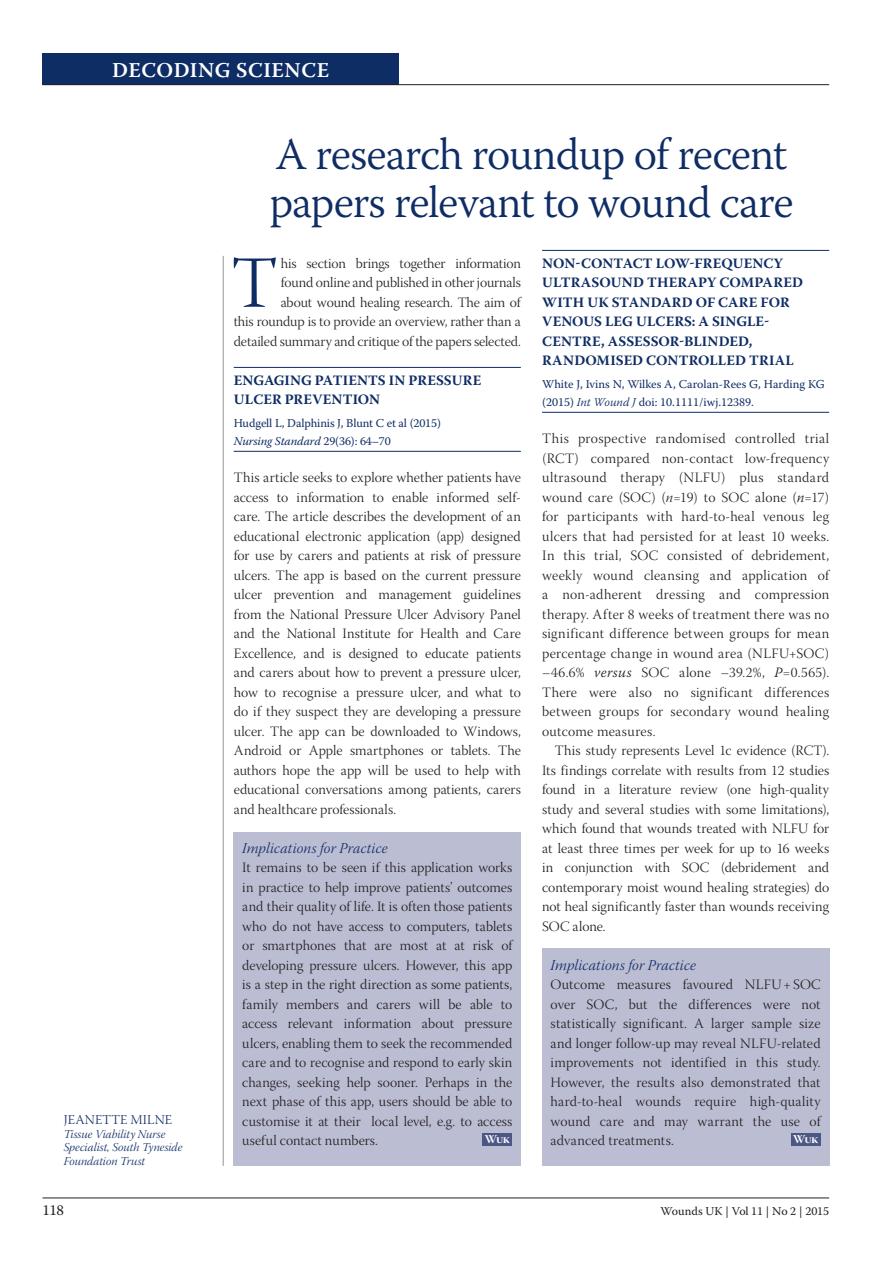
<style>
.page{position:relative;width:893px;height:1263px;background:#fff}
.page>*{position:absolute;margin:0;border:0;box-sizing:border-box;transform-origin:0 0}
.t1{font:73.35px "Warnock Pro Light Subh";color:#0f2d65}
.t2{font:300 45px/48px "Warnock Pro";letter-spacing:-.025em;color:#0f2d65}
.t3{font:600 21px "Warnock Pro";letter-spacing:.03em;color:#fff}
.t4{font:15px "Warnock Pro Light It Subh";letter-spacing:.015em;color:#0f2d65}
.t5{font:15px "Warnock Pro";color:#231f20}
.t6{font:14.25px/19.5px "Warnock Pro Light Subh";letter-spacing:-.005em;color:#231f20;text-align:justify}
.t7{font:700 14.25px/19.5px "Warnock Pro";letter-spacing:.005em;color:#0f2d65}
.t8{font:13.5px "Warnock Pro Light Subh";letter-spacing:.015em;color:#0f2d65}
.t9{font:12px/18px "Warnock Pro";color:#0f2d65}
.t10{font:12px/13.5px "Warnock Pro Light It Subh";color:#0f2d65}
.t11{font:12px "Warnock Pro";letter-spacing:-.005em;color:#231f20}
.t12{font:12px "Warnock Pro Bold Subh";letter-spacing:-.075em;color:#fff}
.s1{font-style:italic}
.s2{font-weight:300;font-style:italic}
.s3{font-family:"Warnock Pro Light It Subh"}
.s4{font-family:"Warnock Pro";font-weight:300;font-style:italic}
</style>
<div class="page">
<hr style="left:43px;top:1197px;width:786px;height:1px;background:#231f20">
<div style="left:43px;top:53px;width:356px;height:32px;background:#0f2d65"></div>
<hr style="left:43px;top:84px;width:786px;height:1px;background:#231f20">
<hr style="left:234px;top:367px;width:287px;height:1px;background:#0f2d65">
<hr style="left:234px;top:451px;width:287px;height:1px;background:#0f2d65">
<div style="left:234px;top:832px;width:287px;height:333px;background:#bbbdd3"></div>
<div style="left:483px;top:1132px;width:29px;height:13px;background:#4c5785"></div>
<hr style="left:542px;top:250px;width:287px;height:1px;background:#0f2d65">
<hr style="left:542px;top:412px;width:287px;height:1px;background:#0f2d65">
<div style="left:542px;top:949px;width:287px;height:217px;background:#bbbdd3"></div>
<div style="left:791px;top:1132px;width:30px;height:13px;background:#4c5785"></div>
<hr style="left:223px;top:256px;width:1px;height:910px;background:#939598">
<h3 class="t3" style="left:112px;top:57px;width:219px">DECODING SCIENCE</h3>
<p class="t8" style="left:64px;top:1112px;width:110px">JEANETTE MILNE</p>
<p class="t10" style="left:64px;top:1128px;width:120px">Tissue Viability Nurse<br>Specialist, South Tyneside<br>Foundation Trust</p>
<h2 class="t2" style="left:269px;top:130px;width:526px">A research roundup of recent papers relevant to wound care</h2>
<h1 class="t1" style="left:231px;top:243px;width:48px">T</h1>
<p class="t6" style="left:234px;top:255px;width:289px;text-align:right">his section brings together information<br>found online and published in other journals<br>about wound healing research. The aim of<br>this roundup is to provide an overview, rather than a detailed summary and critique of the papers selected.</p>
<p class="t7" style="left:234px;top:370px;width:249px">ENGAGING PATIENTS IN PRESSURE<br>ULCER PREVENTION</p>
<p class="t9" style="left:234px;top:413px;width:209px">Hudgell L, Dalphinis J, Blunt C et al (2015)<br><span class="s1">Nursing Standard</span> 29(36): 64–70</p>
<p class="t6" style="left:234px;top:470px;width:289px">This article seeks to explore whether patients have access to information to enable informed self&shy;care. The article describes the development of an educational electronic application (app) designed for use by carers and patients at risk of pressure ulcers. The app is based on the current pressure ulcer prevention and management guidelines from the National Pressure Ulcer Advisory Panel and the National Institute for Health and Care Excellence, and is designed to educate patients and carers about how to prevent a pressure ulcer, how to recognise a pressure ulcer, and what to do if they suspect they are developing a pressure ulcer. The app can be downloaded to Windows, Android or Apple smartphones or tablets. The authors hope the app will be used to help with educational conversations among patients, carers and healthcare professionals.</p>
<p class="t4" style="left:242px;top:840px;width:147px">Implications for Practice</p>
<p class="t6" style="left:242px;top:860px;width:272px">It remains to be seen if this application works in practice to help improve patients’ outcomes and their quality of life. It is often those patients who do not have access to computers, tablets or smartphones that are most at at risk of developing pressure ulcers. However, this app is a step in the right direction as some patients, family members and carers will be able to access relevant information about pressure ulcers, enabling them to seek the recommended care and to recognise and respond to early skin changes, seeking help sooner. Perhaps in the next phase of this app, users should be able to customise it at their local level, e.g. to access useful contact numbers.</p>
<p class="t12" style="left:485px;top:1132px;width:26px">Wuk</p>
<p class="t7" style="left:542px;top:253px;width:262px">NON-CONTACT LOW-FREQUENCY<br>ULTRASOUND THERAPY COMPARED<br>WITH UK STANDARD OF CARE FOR<br>VENOUS LEG ULCERS: A SINGLE-<br>CENTRE, ASSESSOR-BLINDED,<br>RANDOMISED CONTROLLED TRIAL</p>
<p class="t9" style="left:542px;top:374px;width:284px">White J, Ivins N, Wilkes A, Carolan-Rees G, Harding KG (2015) <span class="s2">Int Wound J</span> doi: 10.1111/iwj.12389.</p>
<p class="t6" style="left:542px;top:431px;width:289px">This prospective randomised controlled trial (RCT) compared non-contact low-frequency ultrasound therapy (NLFU) plus standard wound care (SOC) (<span class="s3">n</span>=19) to SOC alone (<span class="s4">n</span>=17) for participants with hard-to-heal venous leg ulcers that had persisted for at least 10 weeks.<br>In this trial, SOC consisted of debridement, weekly wound cleansing and application of a non-adherent dressing and compression therapy. After 8 weeks of treatment there was no significant difference between groups for mean percentage change in wound area (NLFU+SOC) –46.6% <span class="s4">versus</span> SOC alone –39.2%, <span class="s4">P</span>=0.565).<br>There were also no significant differences between groups for secondary wound healing outcome measures.</p>
<p class="t6" style="left:542px;top:742px;width:289px;text-indent:13px">This study represents Level 1c evidence (RCT).<br>Its findings correlate with results from 12 studies found in a literature review (one high-quality study and several studies with some limitations), which found that wounds treated with NLFU for at least three times per week for up to 16 weeks in conjunction with SOC (debridement and contemporary moist wound healing strategies) do not heal significantly faster than wounds receiving SOC alone.</p>
<p class="t4" style="left:551px;top:957px;width:147px">Implications for Practice</p>
<p class="t6" style="left:551px;top:977px;width:272px">Outcome measures favoured NLFU + SOC over SOC, but the differences were not statistically significant. A larger sample size and longer follow-up may reveal NLFU-related improvements not identified in this study.<br>However, the results also demonstrated that hard-to-heal wounds require high-quality wound care and may warrant the use of advanced treatments.</p>
<p class="t12" style="left:793px;top:1132px;width:26px">Wuk</p>
<p class="t5" style="left:43px;top:1201px;width:23px">118</p>
<p class="t11" style="left:660px;top:1204px;width:170px">Wounds UK | Vol 11 | No 2 | 2015</p>
</div>
